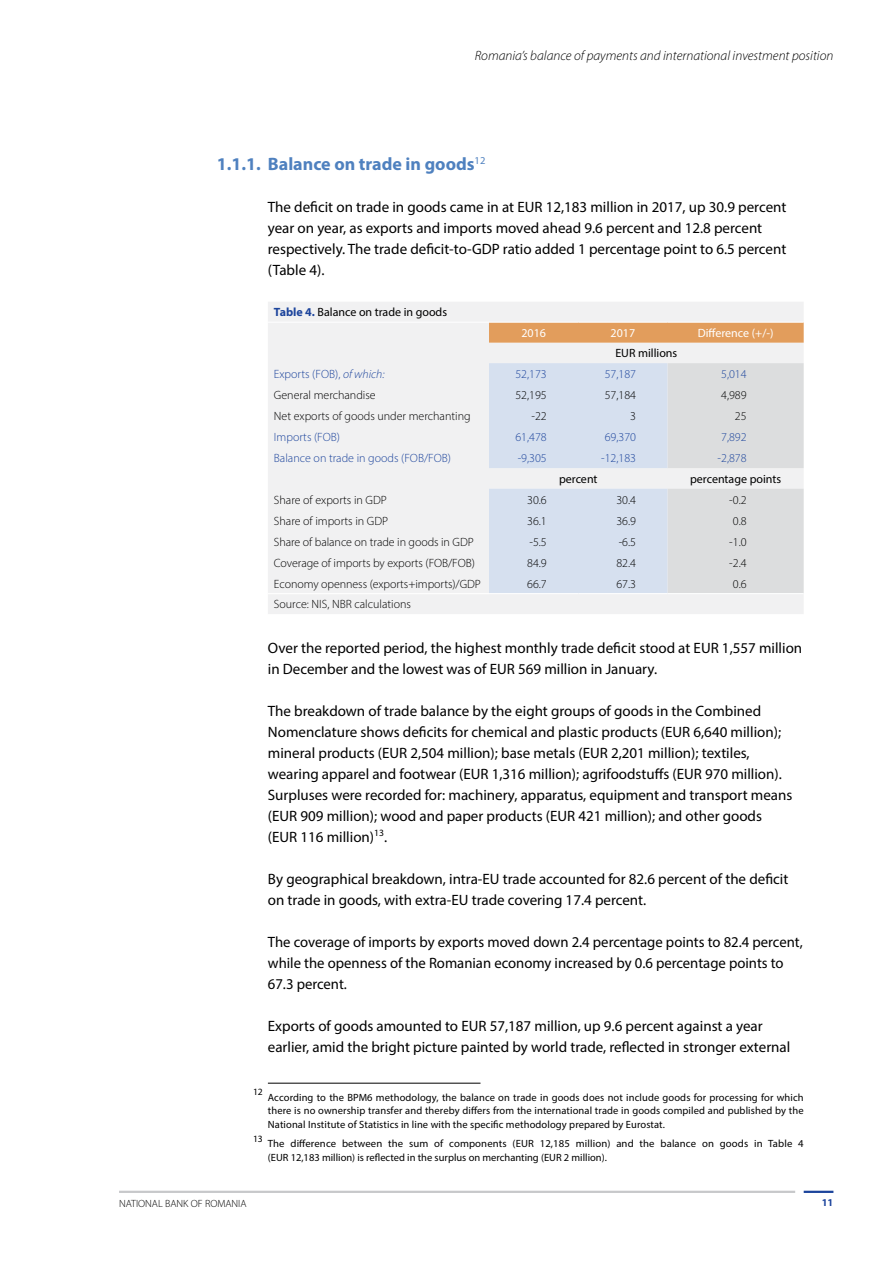
<style>
.page{position:relative;width:893px;height:1263px;background:#fff}
.page>*{position:absolute;margin:0;border:0;box-sizing:border-box;transform-origin:0 0}
.t1{font:700 18px "Myriad Pro";color:#4f81bf}
.t2{font:15px/21px "Myriad Pro";color:#000}
.t3{font:italic 300 13.5px "Myriad Pro";color:#000}
.t4{font:300 12px "Myriad Pro";color:#000}
.t5{font:300 12px "Myriad Pro";color:#1c449c}
.t6{font:12px "Myriad Pro";color:#000}
.t7{font:12px "Myriad Pro";color:#fff}
.t8{font:10.5px/13.5px "Myriad Pro";letter-spacing:.01em;color:#000;text-align:justify}
.t9{font:300 10.5px "Myriad Pro";color:#000}
.t10{font:700 10.5px "Myriad Pro";color:#1c449c}
.t11{font:9.6px "Myriad Pro";color:#000}
.s1{font-weight:700;color:#1c449c}
.s2{font-style:italic}
</style>
<div class="page">
<hr style="left:804px;top:1191px;width:29px;height:2px;background:#1c449c">
<hr style="left:119px;top:1191px;width:676px;height:2px;background:#c7c8ca">
<div style="left:268px;top:302px;width:535px;height:312px;background:#f1f1f2"></div>
<div style="left:489px;top:323px;width:315px;height:20px;background:#e29d5c"></div>
<svg style="left:489px;top:363px;width:315px;height:230px;background:#dae0e8"></svg>
<hr style="left:268px;top:322px;width:221px;height:1px;background:#fff">
<hr style="left:489px;top:322px;width:89px;height:1px;background:#fff">
<hr style="left:578px;top:322px;width:90px;height:1px;background:#fff">
<hr style="left:668px;top:322px;width:136px;height:1px;background:#fff">
<hr style="left:268px;top:593px;width:221px;height:1px;background:#fff">
<hr style="left:489px;top:593px;width:89px;height:1px;background:#fff">
<hr style="left:578px;top:593px;width:90px;height:1px;background:#fff">
<hr style="left:668px;top:593px;width:136px;height:1px;background:#fff">
<hr style="left:268px;top:1083px;width:212px;height:1px;background:#000">
<p class="t3" style="left:475px;top:47px;width:360px">Romania’s balance of payments and international investment position</p>
<p class="t1" style="left:217px;top:152px;width:270px">1.1.1. Balance on trade in goods<sup>12</sup></p>
<p class="t2" style="left:268px;top:196px;width:520px">The deficit on trade in goods came in at EUR 12,183 million in 2017, up 30.9 percent year on year, as exports and imports moved ahead 9.6 percent and 12.8 percent respectively. The trade deficit-to-GDP ratio added 1 percentage point to 6.5 percent (Table 4).</p>
<p class="t6" style="left:274px;top:305px;width:175px"><span class="s1">Table 4.</span> Balance on trade in goods</p>
<p class="t7" style="left:521px;top:325px;width:26px">2016</p>
<p class="t7" style="left:611px;top:325px;width:26px">2017</p>
<p class="t7" style="left:698px;top:325px;width:77px">Difference (+/-)</p>
<p class="t6" style="left:615px;top:346px;width:63px">EUR millions</p>
<p class="t5" style="left:274px;top:367px;width:112px">Exports (FOB), <span class="s2">of which:</span></p>
<p class="t5" style="left:515px;top:367px;width:33px">52,173</p>
<p class="t5" style="left:605px;top:367px;width:33px">57,187</p>
<p class="t5" style="left:721px;top:367px;width:27px">5,014</p>
<p class="t4" style="left:274px;top:388px;width:103px">General merchandise</p>
<p class="t4" style="left:515px;top:388px;width:33px">52,195</p>
<p class="t4" style="left:605px;top:388px;width:33px">57,184</p>
<p class="t4" style="left:721px;top:388px;width:27px">4,989</p>
<p class="t4" style="left:274px;top:409px;width:198px">Net exports of goods under merchanting</p>
<p class="t4" style="left:531px;top:409px;width:17px">-22</p>
<p class="t4" style="left:630px;top:409px;width:7px">3</p>
<p class="t4" style="left:735px;top:409px;width:13px">25</p>
<p class="t5" style="left:274px;top:430px;width:68px">Imports (FOB)</p>
<p class="t5" style="left:515px;top:430px;width:33px">61,478</p>
<p class="t5" style="left:605px;top:430px;width:33px">69,370</p>
<p class="t5" style="left:721px;top:430px;width:27px">7,892</p>
<p class="t5" style="left:274px;top:451px;width:179px">Balance on trade in goods (FOB/FOB)</p>
<p class="t5" style="left:518px;top:451px;width:31px">-9,305</p>
<p class="t5" style="left:601px;top:451px;width:36px">-12,183</p>
<p class="t5" style="left:718px;top:451px;width:31px">-2,878</p>
<p class="t6" style="left:559px;top:471px;width:40px">percent</p>
<p class="t6" style="left:690px;top:471px;width:93px">percentage points</p>
<p class="t4" style="left:274px;top:492px;width:114px">Share of exports in GDP</p>
<p class="t4" style="left:527px;top:493px;width:21px">30.6</p>
<p class="t4" style="left:616px;top:493px;width:21px">30.4</p>
<p class="t4" style="left:729px;top:493px;width:19px">-0.2</p>
<p class="t4" style="left:274px;top:513px;width:116px">Share of imports in GDP</p>
<p class="t4" style="left:527px;top:514px;width:21px">36.1</p>
<p class="t4" style="left:616px;top:514px;width:21px">36.9</p>
<p class="t4" style="left:733px;top:514px;width:15px">0.8</p>
<p class="t4" style="left:274px;top:534px;width:201px">Share of balance on trade in goods in GDP</p>
<p class="t4" style="left:529px;top:535px;width:19px">-5.5</p>
<p class="t4" style="left:619px;top:535px;width:19px">-6.5</p>
<p class="t4" style="left:729px;top:535px;width:19px">-1.0</p>
<p class="t4" style="left:274px;top:555px;width:203px">Coverage of imports by exports (FOB/FOB)</p>
<p class="t4" style="left:527px;top:556px;width:21px">84.9</p>
<p class="t4" style="left:616px;top:556px;width:21px">82.4</p>
<p class="t4" style="left:729px;top:556px;width:19px">-2.4</p>
<p class="t4" style="left:274px;top:576px;width:208px">Economy openness (exports+imports)/GDP</p>
<p class="t4" style="left:527px;top:577px;width:21px">66.7</p>
<p class="t4" style="left:616px;top:577px;width:21px">67.3</p>
<p class="t4" style="left:733px;top:577px;width:15px">0.6</p>
<p class="t4" style="left:274px;top:597px;width:139px">Source: NIS, NBR calculations</p>
<p class="t2" style="left:268px;top:637px;width:536px">Over the reported period, the highest monthly trade deficit stood at EUR 1,557 million in December and the lowest was of EUR 569 million in January.</p>
<p class="t2" style="left:268px;top:700px;width:526px">The breakdown of trade balance by the eight groups of goods in the Combined Nomenclature shows deficits for chemical and plastic products (EUR 6,640 million); mineral products (EUR 2,504 million); base metals (EUR 2,201 million); textiles, wearing apparel and footwear (EUR 1,316 million); agrifoodstuffs (EUR 970 million).<br>Surpluses were recorded for: machinery, apparatus, equipment and transport means (EUR 909 million); wood and paper products (EUR 421 million); and other goods (EUR 116 million)<sup>13</sup>.</p>
<p class="t2" style="left:268px;top:868px;width:522px">By geographical breakdown, intra-EU trade accounted for 82.6 percent of the deficit on trade in goods, with extra-EU trade covering 17.4 percent.</p>
<p class="t2" style="left:268px;top:931px;width:536px">The coverage of imports by exports moved down 2.4 percentage points to 82.4 percent, while the openness of the Romanian economy increased by 0.6 percentage points to<br>67.3 percent.</p>
<p class="t2" style="left:268px;top:1015px;width:524px">Exports of goods amounted to EUR 57,187 million, up 9.6 percent against a year earlier, amid the bright picture painted by world trade, reflected in stronger external</p>
<p class="t11" style="left:253px;top:1086px;width:11px">12</p>
<p class="t8" style="left:268px;top:1090px;width:537px">According to the BPM6 methodology, the balance on trade in goods does not include goods for processing for which there is no ownership transfer and thereby differs from the international trade in goods compiled and published by the National Institute of Statistics in line with the specific methodology prepared by Eurostat.</p>
<p class="t11" style="left:253px;top:1133px;width:11px">13</p>
<p class="t8" style="left:268px;top:1137px;width:537px">The difference between the sum of components (EUR 12,185 million) and the balance on goods in Table 4 (EUR 12,183 million) is reflected in the surplus on merchanting (EUR 2 million).</p>
<p class="t9" style="left:119px;top:1197px;width:129px">NATIONAL BANK OF ROMANIA</p>
<p class="t10" style="left:822px;top:1195px;width:13px">11</p>
</div>
